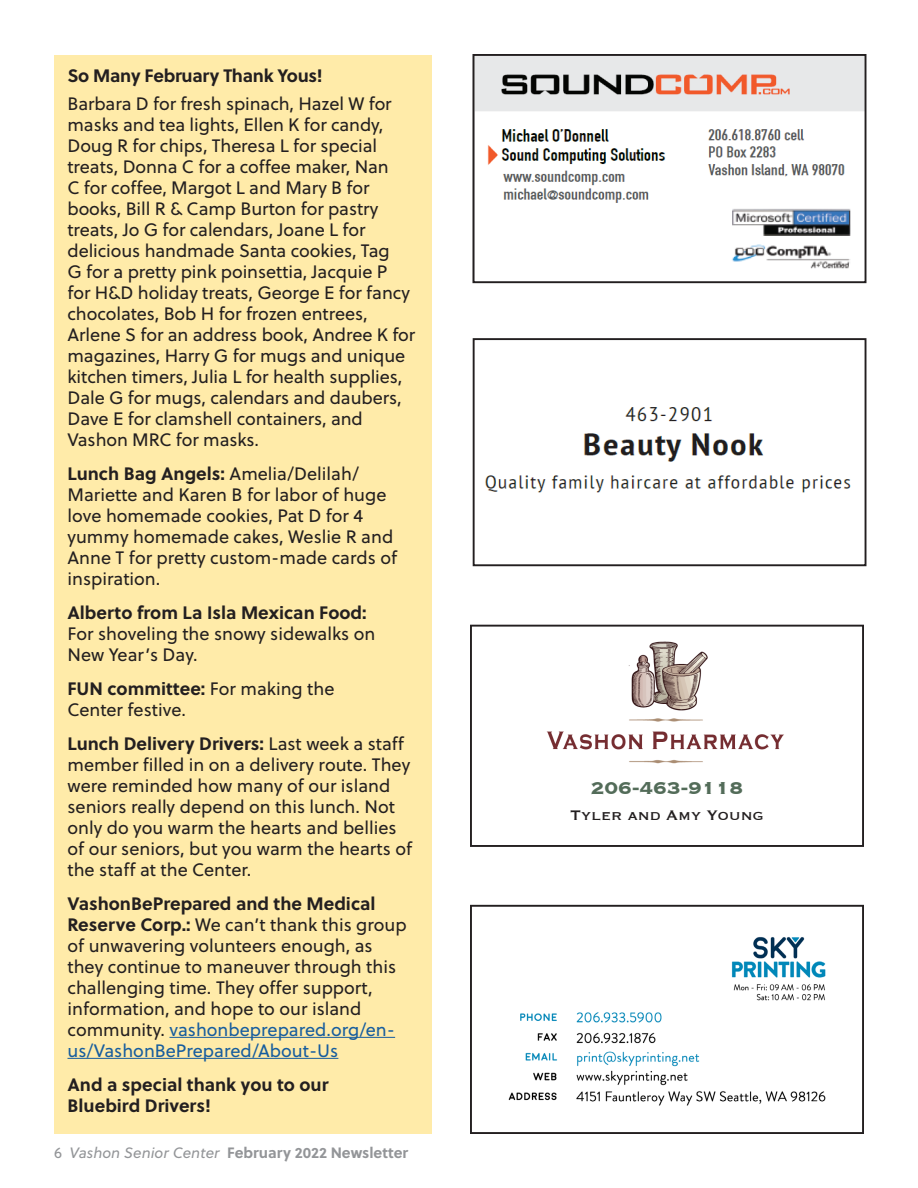
<style>
.page{position:relative;width:918px;height:1188px;background:#fff}
.page>*{position:absolute;margin:0;border:0;box-sizing:border-box;transform-origin:0 0}
.t1{font:700 22.5px "Copperplate";color:#536c59}
.body{font:18px/21px "Soleil";color:#231f20}
.body-2{font:700 18px/21px "Soleil";color:#231f20}
.t2{font:18px "Copperplate";color:#231f20}
.t3{font:700 15px "Soleil";color:#939598}
.s1{font-weight:700}
.s2{color:#175d9e}
.s3{font-weight:400}
.s4{font-weight:400;font-style:italic}
</style>
<div class="page">
<img style="left:475px;top:57px;width:388px;height:212px">
<div style="left:472px;top:54px;width:394px;height:229px;border:2px solid #231f20"></div>
<img style="left:508px;top:937px;width:318px;height:169px">
<div style="left:470px;top:905px;width:394px;height:229px;border:2px solid #231f20"></div>
<img style="left:472px;top:395px;width:379px;height:107px">
<div style="left:473px;top:338px;width:393px;height:228px;border:2px solid #231f20"></div>
<img style="left:602px;top:395px;width:141px;height:34px">
<div style="left:470px;top:625px;width:394px;height:222px;border:2px solid #231f20"></div>
<img style="left:546px;top:641px;width:238px;height:123px">
<div style="left:54px;top:55px;width:378px;height:1079px;background:#ffeba9"></div>
<hr style="left:169px;top:1037px;width:226px;height:1px;background:#175d9e">
<hr style="left:68px;top:1058px;width:270px;height:1px;background:#175d9e">
<p class="body-2" style="left:68px;top:64px;width:257px">So Many February Thank Yous!</p>
<p class="body" style="left:68px;top:92px;width:349px">Barbara D for fresh spinach, Hazel W for masks and tea lights, Ellen K for candy, Doug R for chips, Theresa L for special treats, Donna C for a coffee maker, Nan<br>C for coffee, Margot L and Mary B for books, Bill R &amp; Camp Burton for pastry treats, Jo G for calendars, Joane L for delicious handmade Santa cookies, Tag<br>G for a pretty pink poinsettia, Jacquie P<br>for H&amp;D holiday treats, George E for fancy chocolates, Bob H for frozen entrees, Arlene S for an address book, Andree K for magazines, Harry G for mugs and unique kitchen timers, Julia L for health supplies, Dale G for mugs, calendars and daubers, Dave E for clamshell containers, and Vashon MRC for masks.</p>
<p class="body" style="left:68px;top:462px;width:331px"><span class="s1">Lunch Bag Angels:</span> Amelia/Delilah/<br>Mariette and Karen B for labor of huge love homemade cookies, Pat D for 4 yummy homemade cakes, Weslie R and<br>Anne T for pretty custom-made cards of inspiration.</p>
<p class="body" style="left:68px;top:601px;width:309px"><span class="s1">Alberto from La Isla Mexican Food:<br></span>For shoveling the snowy sidewalks on<br>New Year’s Day.</p>
<p class="body" style="left:68px;top:677px;width:269px"><span class="s1">FUN committee:</span> For making the<br>Center festive.</p>
<p class="body" style="left:68px;top:732px;width:346px"><span class="s1">Lunch Delivery Drivers:</span> Last week a staff member filled in on a delivery route. They were reminded how many of our island seniors really depend on this lunch. Not only do you warm the hearts and bellies of our seniors, but you warm the hearts of the staff at the Center.</p>
<p class="body" style="left:68px;top:892px;width:341px"><span class="s1">VashonBePrepared and the Medical Reserve Corp.:</span> We can’t thank this group of unwavering volunteers enough, as they continue to maneuver through this challenging time. They offer support, information, and hope to our island community. <span class="s2">vashonbeprepared.org/en&shy;us/VashonBePrepared/About-Us</span></p>
<p class="body-2" style="left:68px;top:1073px;width:262px">And a special thank you to our<br>Bluebird Drivers!</p>
<p class="t3" style="left:54px;top:1141px;width:356px"><span class="s3">6</span> <span class="s4">Vashon Senior Center</span> February 2022 Newsletter</p>
<p class="t1" style="left:591px;top:773px;width:154px">206-463-9118</p>
<p class="t2" style="left:570px;top:803px;width:195px">Tyler and Amy Young</p>
</div>
